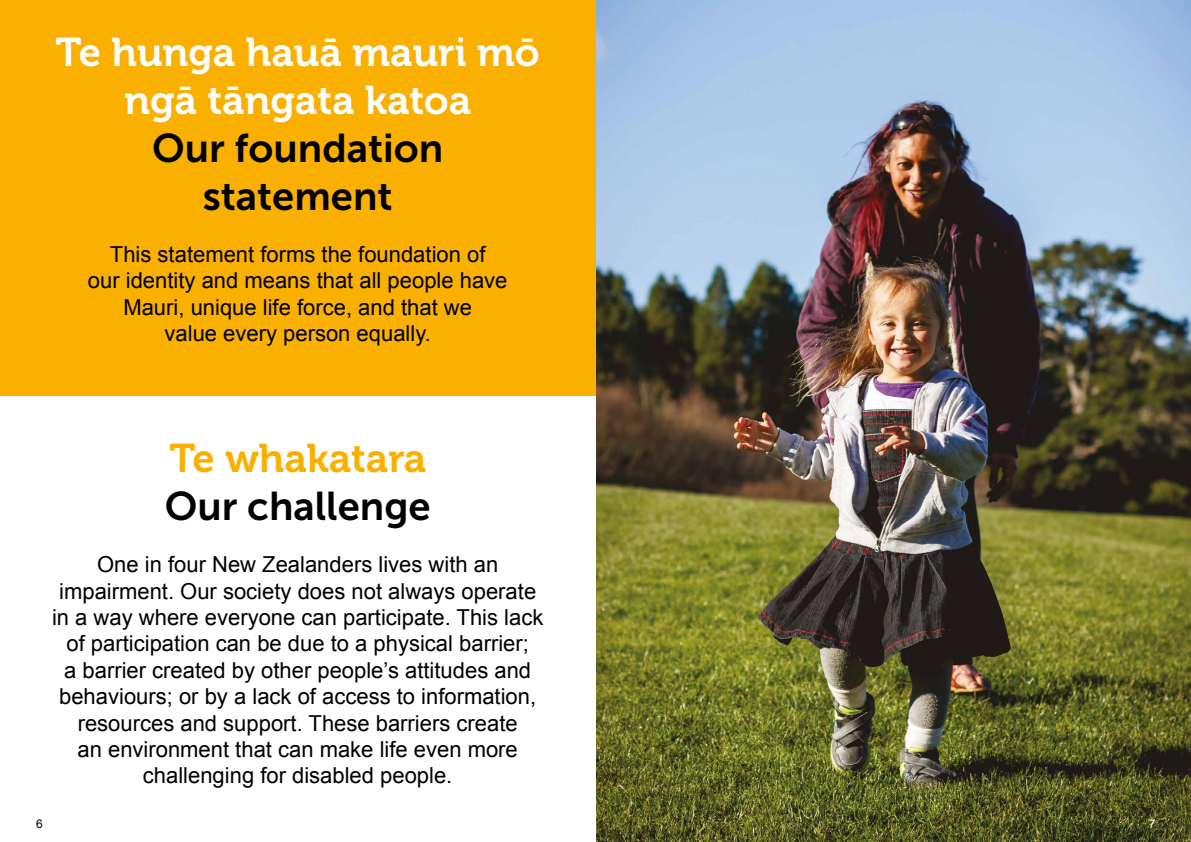
<style>
.page{position:relative;width:1191px;height:842px;background:#fff}
.page>*{position:absolute;margin:0;border:0;box-sizing:border-box;transform-origin:0 0}
.t1{font:40px/48px "Museo Sans 700";color:#000;text-align:center}
.t2{font:40px/48px "Museo 700";color:#fff;text-align:center}
.t3{font:40px "Museo 700";color:#f9b000}
.t4{font:22px/26.4px "Arial";color:#000;text-align:center}
.t5{font:12px "Arial";color:#000}
.t6{font:12px "Arial";color:#fff}
</style>
<div class="page">
<img style="left:595px;top:0;width:596px;height:842px">
<div style="left:0;top:0;width:595px;height:842px;background:#f9b000"></div>
<div style="left:0;top:397px;width:595px;height:445px;background:#fff"></div>
<h1 class="t2" style="left:56px;top:29px;width:486px">Te hunga hauā mauri mō ngā tāngata katoa</h1>
<h1 class="t1" style="left:152px;top:124px;width:293px">Our foundation statement</h1>
<p class="t4" style="left:88px;top:241px;width:421px">This statement forms the foundation of<br>our identity and means that all people have Mauri, unique life force, and that we<br>value every person equally.</p>
<h1 class="t3" style="left:169px;top:436px;width:258px">Te whakatara</h1>
<h1 class="t1" style="left:165px;top:482px;width:267px">Our challenge</h1>
<p class="t4" style="left:52px;top:551px;width:493px">One in four New Zealanders lives with an impairment. Our society does not always operate in a way where everyone can participate. This lack of participation can be due to a physical barrier;<br>a barrier created by other people’s attitudes and behaviours; or by a lack of access to information, resources and support. These barriers create<br>an environment that can make life even more challenging for disabled people.</p>
<p class="t5" style="left:36px;top:816px;width:8px">6</p>
<p class="t6" style="left:1148px;top:816px;width:8px">7</p>
</div>
